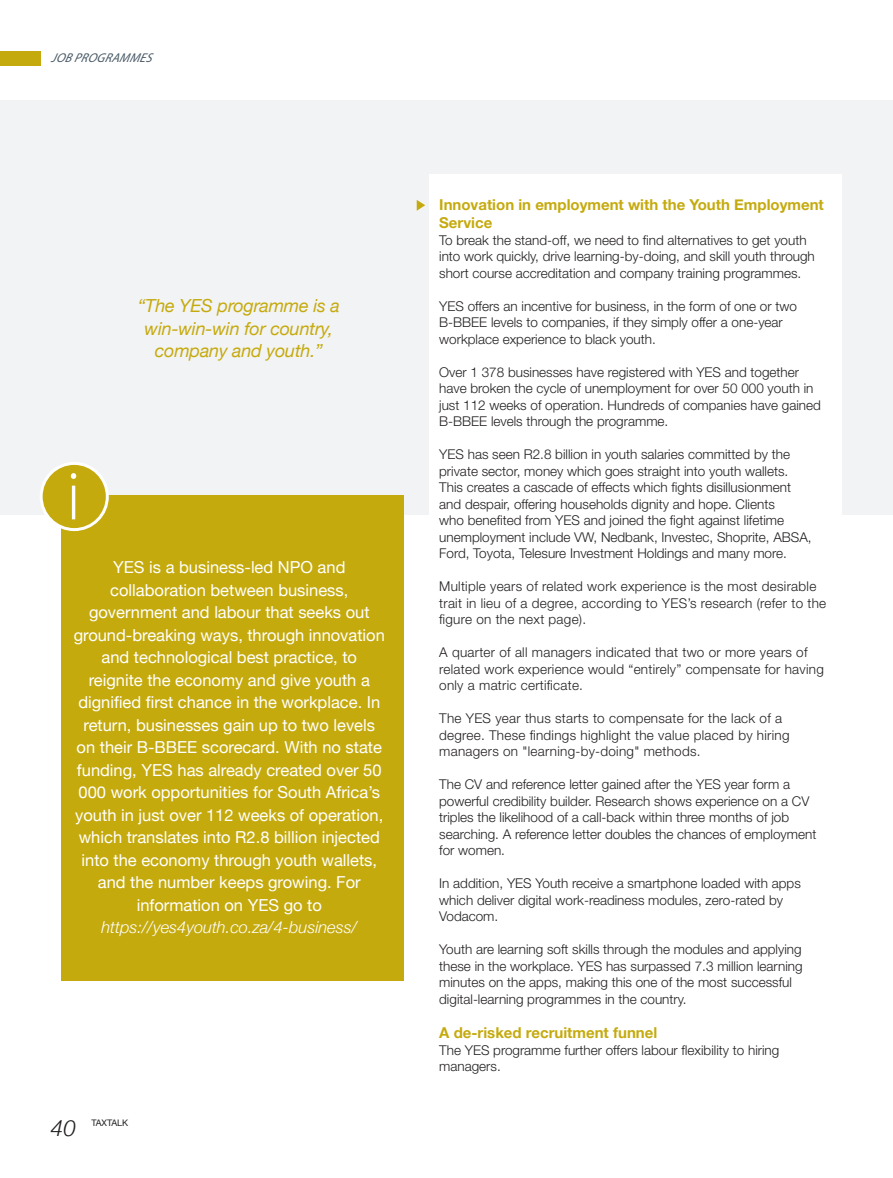
<style>
.page{position:relative;width:893px;height:1178px;background:#fff}
.page>*{position:absolute;margin:0;border:0;box-sizing:border-box;transform-origin:0 0}
.t1{font:italic 300 22.5px "Helvetica Neue";color:#231f20}
.TT_blurb{font:italic 18px/22.5px "Helvetica Neue";letter-spacing:-.01em;color:#c5aa0e;text-align:center}
.t2{font:16.5px/22.5px "Helvetica Neue";color:#fff;text-align:center}
.TT_body{font:700 15px/18px "Helvetica Neue";color:#c5aa0e}
.TT_body-2{font:300 13.5px/16.5px "Helvetica Neue";color:#231f20}
.TT_body-3{font:300 13.5px/16.5px "Helvetica Neue";letter-spacing:.02em;color:#231f20}
.t3{font:italic 12.75px "Myriad Pro";color:#475865}
.t4{font:9px "Helvetica Neue";color:#231f20}
.s1{font-weight:300;font-style:italic}
</style>
<div class="page">
<div style="left:0;top:51px;width:40px;height:15px;background:#c5aa0e"></div>
<div style="left:0;top:100px;width:893px;height:414px;background:#f2f3f4"></div>
<div style="left:61px;top:495px;width:342px;height:486px;background:#c5aa0e"></div>
<div style="left:41px;top:463px;width:66px;height:66px;background:#c5aa0e;border-radius:50%"></div>
<div style="left:40px;top:462px;width:69px;height:69px;border:3px solid #fff;border-radius:50%"></div>
<svg style="left:71px;top:473px;width:5px;height:46px"></svg>
<svg style="left:417px;top:200px;width:8px;height:11px"></svg>
<div style="left:429px;top:174px;width:413px;height:353px;background:#fff"></div>
<p class="t3" style="left:51px;top:49px;width:106px">JOBPROGRAMMES</p>
<p class="TT_blurb" style="left:138px;top:296px;width:204px">“The YES programme is a win-win-win for country, company and youth.”</p>
<p class="t2" style="left:74px;top:557px;width:313px">YES is a business-led NPO and collaboration between business, government and labour that seeks out ground-breaking ways, through innovation and technological best practice, to reignite the economy and give youth a dignified first chance in the workplace. In return, businesses gain up to two levels on their B-BBEE scorecard. With no state funding, YES has already created over 50<br>000 work opportunities for South Africa’s youth in just over 112 weeks of operation, which translates into R2.8 billion injected into the economy through youth wallets, and the number keeps growing. For information on YES go to <span class="s1">https://yes4youth.co.za/4-business/</span></p>
<h1 class="t1" style="left:51px;top:1110px;width:27px">40</h1>
<p class="t4" style="left:91px;top:1116px;width:38px">TAXTALK</p>
<p class="TT_body" style="left:439px;top:196px;width:386px">Innovation in employment with the Youth Employment<br>Service</p>
<p class="TT_body-2" style="left:439px;top:231px;width:377px">To break the stand-off, we need to find alternatives to get youth into work quickly, drive learning-by-doing, and skill youth through short course accreditation and company training programmes.</p>
<p class="TT_body-2" style="left:439px;top:297px;width:359px">YES offers an incentive for business, in the form of one or two<br>B-BBEE levels to companies, if they simply offer a one-year workplace experience to black youth.</p>
<p class="TT_body-2" style="left:439px;top:363px;width:383px">Over 1 378 businesses have registered with YES and together have broken the cycle of unemployment for over 50 000 youth in just 112 weeks of operation. Hundreds of companies have gained B-BBEE levels through the programme.</p>
<p class="TT_body-2" style="left:439px;top:445px;width:374px">YES has seen R2.8 billion in youth salaries committed by the private sector, money which goes straight into youth wallets.<br>This creates a cascade of effects which fights disillusionment and despair, offering households dignity and hope. Clients<br>who benefited from YES and joined the fight against lifetime unemployment include VW, Nedbank, Investec, Shoprite, ABSA, Ford, Toyota, Telesure Investment Holdings and many more.</p>
<p class="TT_body-3" style="left:439px;top:577px;width:389px">Multiple years of related work experience is the most desirable trait in lieu of a degree, according to YES’s research (refer to the figure on the next page).</p>
<p class="TT_body-3" style="left:439px;top:643px;width:386px">A quarter of all managers indicated that two or more years of related work experience would “entirely” compensate for having only a matric certificate.</p>
<p class="TT_body-3" style="left:439px;top:709px;width:352px">The YES year thus starts to compensate for the lack of a degree. These findings highlight the value placed by hiring managers on "learning-by-doing" methods.</p>
<p class="TT_body-2" style="left:439px;top:775px;width:379px">The CV and reference letter gained after the YES year form a powerful credibility builder. Research shows experience on a CV triples the likelihood of a call-back within three months of job searching. A reference letter doubles the chances of employment for women.</p>
<p class="TT_body-2" style="left:439px;top:874px;width:363px">In addition, YES Youth receive a smartphone loaded with apps which deliver digital work-readiness modules, zero-rated by<br>Vodacom.</p>
<p class="TT_body-2" style="left:439px;top:940px;width:365px">Youth are learning soft skills through the modules and applying these in the workplace. YES has surpassed 7.3 million learning minutes on the apps, making this one of the most successful digital-learning programmes in the country.</p>
<p class="TT_body" style="left:439px;top:1024px;width:220px">A de-risked recruitment funnel</p>
<p class="TT_body-2" style="left:439px;top:1041px;width:342px">The YES programme further offers labour flexibility to hiring managers.</p>
</div>
